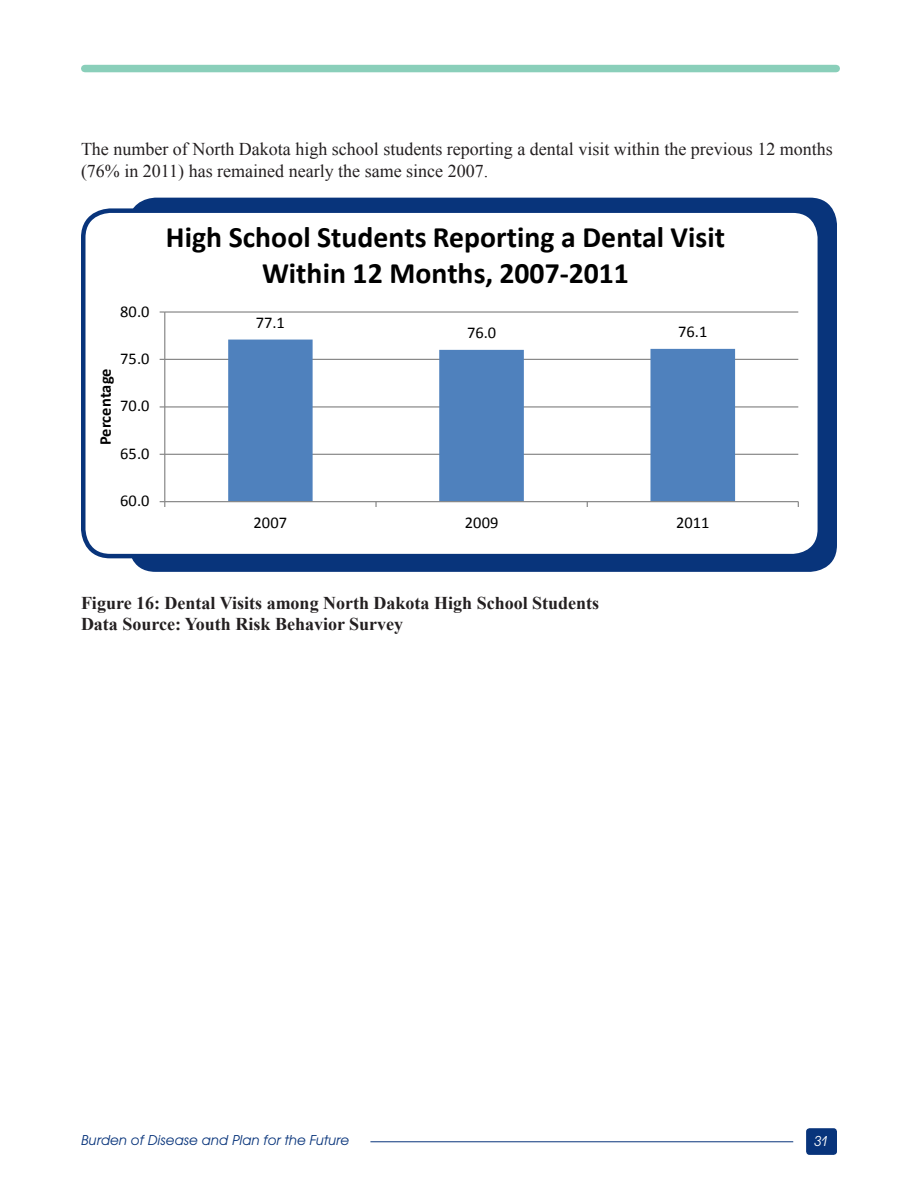
<style>
.page{position:relative;width:918px;height:1188px;background:#fff}
.page>*{position:absolute;margin:0;border:0;box-sizing:border-box;transform-origin:0 0}
.t1{font:700 29.7px/36.3px "Calibri";color:#000;text-align:center}
.t2{font:18px/21.6px "Times New Roman";color:#231f20}
.t3{font:700 18px/21.6px "Times New Roman";color:#231f20}
.t4{font:16.5px "Calibri";color:#000}
.t5{font:700 16.5px "Calibri";letter-spacing:.005em;color:#000}
.t6{font:italic 15px "Avant Garde ITC";color:#08347b}
.t7{font:italic 15px "Avant Garde ITC";color:#fff}
</style>
<div class="page">
<div style="left:806px;top:1128px;width:31px;height:27px;background:#08347b;border-radius:4px"></div>
<hr style="left:370px;top:1142px;width:423px;height:1px;background:#08347b">
<div style="left:85px;top:65px;width:751px;height:7px;background:#8acfba"></div>
<div style="left:129px;top:198px;width:708px;height:374px;background:#08347b;border-radius:27px"></div>
<div style="left:83px;top:211px;width:737px;height:345px;background:#fff;border-radius:27px"></div>
<div style="left:81px;top:208px;width:741px;height:350px;border:4px solid #08347b;border-radius:27px"></div>
<hr style="left:165px;top:454px;width:633px;height:1px;background:#868686">
<hr style="left:165px;top:406px;width:633px;height:2px;background:#868686">
<hr style="left:165px;top:359px;width:633px;height:1px;background:#868686">
<hr style="left:165px;top:311px;width:633px;height:2px;background:#868686">
<svg style="left:228px;top:340px;width:507px;height:161px"></svg>
<hr style="left:164px;top:312px;width:1px;height:190px;background:#868686">
<hr style="left:165px;top:501px;width:633px;height:1px;background:#868686">
<svg style="left:160px;top:501px;width:5px;height:6px"></svg>
<p class="t2" style="left:81px;top:138px;width:753px">The number of North Dakota high school students reporting a dental visit within the previous 12 months (76% in 2011) has remained nearly the same since 2007.</p>
<p class="t4" style="left:120px;top:301px;width:31px">80.0</p>
<p class="t4" style="left:120px;top:348px;width:31px">75.0</p>
<p class="t5" style="left:95px;top:445px;width:79px;rotate:-90deg">Percentage</p>
<p class="t4" style="left:120px;top:396px;width:31px">70.0</p>
<p class="t4" style="left:120px;top:443px;width:31px">65.0</p>
<p class="t4" style="left:120px;top:490px;width:31px">60.0</p>
<h1 class="t1" style="left:166px;top:219px;width:561px">High School Students Reporting a Dental Visit<br>Within 12 Months, 2007-2011</h1>
<p class="t4" style="left:256px;top:312px;width:31px">77.1</p>
<p class="t4" style="left:467px;top:322px;width:31px">76.0</p>
<p class="t4" style="left:678px;top:321px;width:31px">76.1</p>
<p class="t4" style="left:254px;top:512px;width:35px">2007</p>
<p class="t4" style="left:465px;top:512px;width:35px">2009</p>
<p class="t4" style="left:676px;top:512px;width:35px">2011</p>
<p class="t3" style="left:81px;top:592px;width:520px">Figure 16: Dental Visits among North Dakota High School Students<br>Data Source: Youth Risk Behavior Survey</p>
<p class="t6" style="left:81px;top:1132px;width:270px">Burden of Disease and Plan for the Future</p>
<p class="t7" style="left:814px;top:1132px;width:16px">31</p>
</div>
